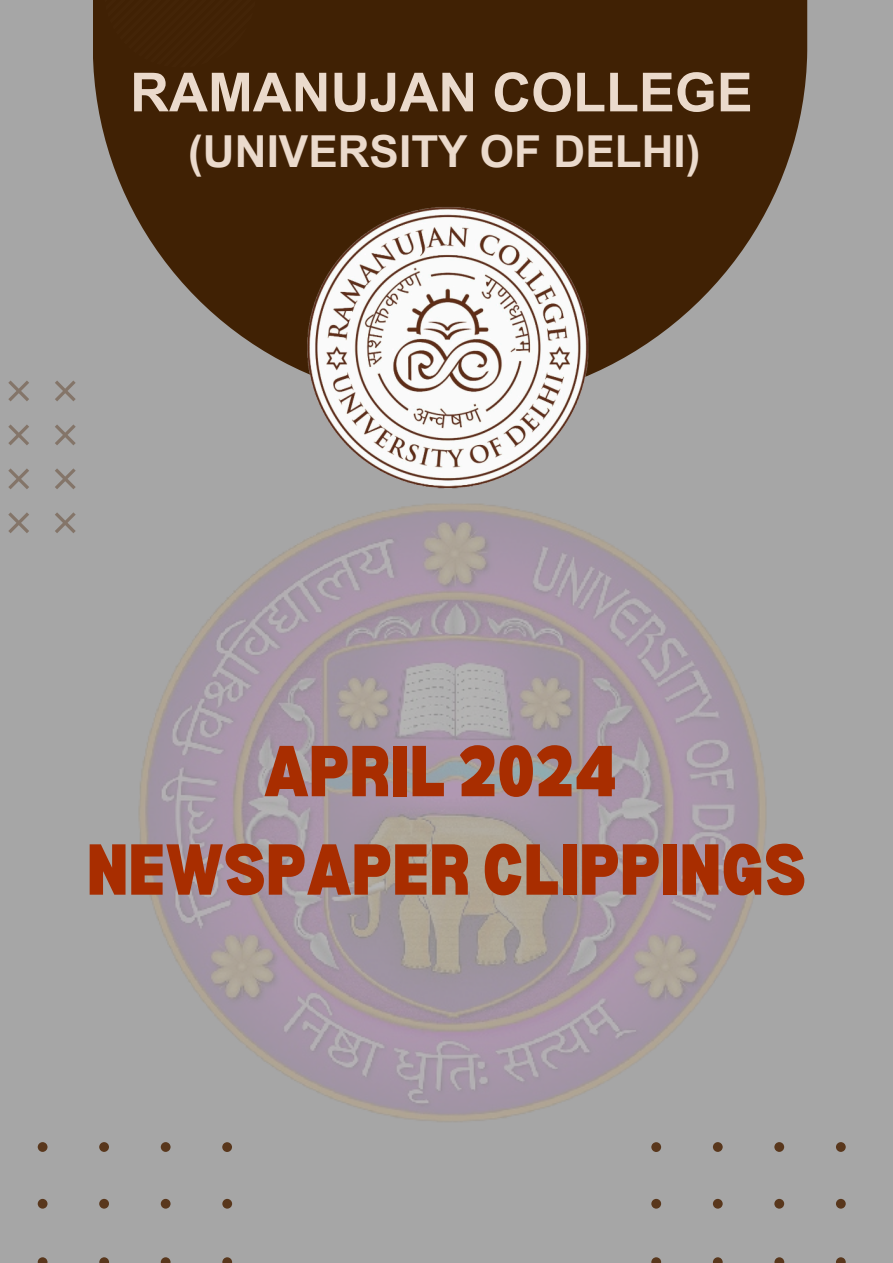
<style>
.page{position:relative;width:893px;height:1263px;background:#a6a6a6}
.page>*{position:absolute;margin:0;border:0;box-sizing:border-box;transform-origin:0 0}
.t1{font:900 semi-condensed 70.5px/98.4px "Bernoru";color:#a82d00;text-align:center}
.t2{font:700 53.85px "Arial MT Pro";color:#ebdacc}
.t3{font:700 44.1px "Arial MT Pro";color:#ebdacc}
</style>
<div class="page">
<svg style="left:93px;top:0;width:714px;height:372px;fill:#402104"></svg>
<svg style="left:8px;top:380px;width:68px;height:153px"></svg>
<svg style="left:37px;top:1142px;width:195px;height:121px"></svg>
<div style="left:104px;top:0;width:152px;height:67px;background:#402104"></div>
<img style="left:297px;top:200px;width:299px;height:276px">
<img style="left:139px;top:476px;width:627px;height:646px">
<svg style="left:651px;top:1142px;width:195px;height:121px"></svg>
<p class="t2" style="left:130px;top:72px;width:624px">RAMANUJAN COLLEGE</p>
<p class="t3" style="left:188px;top:135px;width:514px">(UNIVERSITY OF DELHI)</p>
<p class="t1" style="left:87px;top:719px;width:721px">APRIL 2024<br>NEWSPAPER CLIPPINGS</p>
</div>
